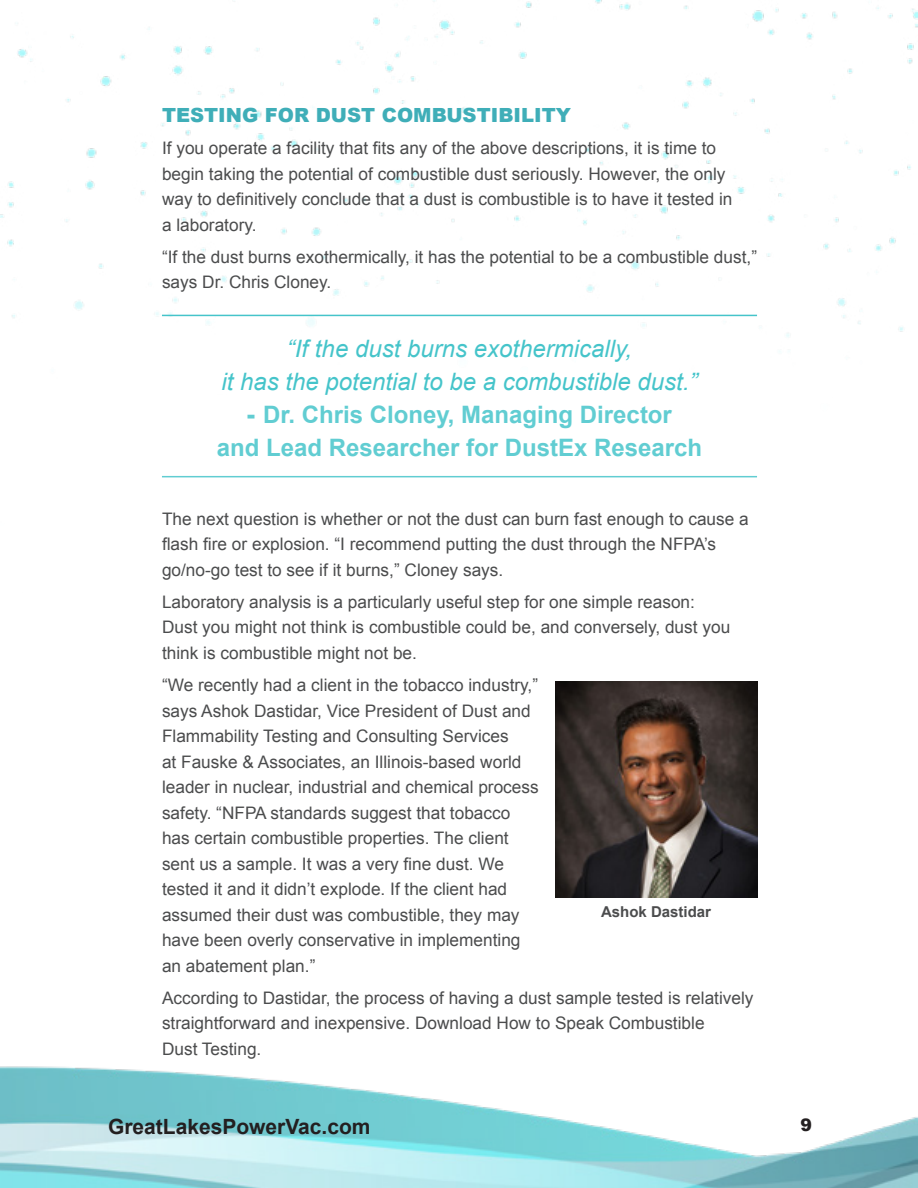
<style>
.page{position:relative;width:918px;height:1188px;background:#fff}
.page>*{position:absolute;margin:0;border:0;box-sizing:border-box;transform-origin:0 0}
.t1{font:italic 24px/33px "Arial";color:#45c4ca;text-align:center}
.t2{font:700 24px/33px "Arial";color:#61cdd2;text-align:center}
.t3{font:700 21px "Arial";color:#231f20}
.t4{font:900 19.5px "Arial";color:#3faeb8}
.t5{font:17.25px/25.5px "Arial";color:#4b4c4d}
.t6{font:900 17.25px "Arial";color:#231f20}
.t7{font:700 15px "Arial";color:#4b4c4d}
.s1{font-weight:900}
</style>
<div class="page">
<img style="left:0;top:0;width:918px;height:1188px">
<hr style="left:162px;top:315px;width:595px;height:1px;background:#45c4ca">
<hr style="left:162px;top:476px;width:595px;height:1px;background:#61cdd2">
<img style="left:555px;top:681px;width:202px;height:216px">
<p class="t4" style="left:162px;top:101px;width:410px">TESTING FOR DUST COMBUSTIBILITY</p>
<p class="t5" style="left:162px;top:136px;width:572px">If you operate a facility that fits any of the above descriptions, it is time to begin taking the potential of combustible dust seriously. However, the only way to definitively conclude that a dust is combustible is to have it tested in a laboratory.</p>
<p class="t5" style="left:162px;top:244px;width:597px">“If the dust burns exothermically, it has the potential to be a combustible dust,” says Dr. Chris Cloney.</p>
<p class="t1" style="left:221px;top:332px;width:478px">“If the dust burns exothermically,<br>it has the potential to be a combustible dust.”</p>
<p class="t2" style="left:217px;top:399px;width:487px"><span class="s1">-</span> Dr. Chris Cloney, Managing Director<br>and Lead Researcher for DustEx Research</p>
<p class="t5" style="left:162px;top:506px;width:588px">The next question is whether or not the dust can burn fast enough to cause a flash fire or explosion. “I recommend putting the dust through the NFPA’s go/no-go test to see if it burns,” Cloney says.</p>
<p class="t5" style="left:162px;top:589px;width:570px">Laboratory analysis is a particularly useful step for one simple reason:<br>Dust you might not think is combustible could be, and conversely, dust you think is combustible might not be.</p>
<p class="t5" style="left:162px;top:673px;width:378px">“We recently had a client in the tobacco industry,” says Ashok Dastidar, Vice President of Dust and Flammability Testing and Consulting Services<br>at Fauske &amp; Associates, an Illinois-based world leader in nuclear, industrial and chemical process safety. “NFPA standards suggest that tobacco has certain combustible properties. The client sent us a sample. It was a very fine dust. We tested it and it didn’t explode. If the client had assumed their dust was combustible, they may have been overly conservative in implementing an abatement plan.”</p>
<p class="t5" style="left:162px;top:985px;width:593px">According to Dastidar, the process of having a dust sample tested is relatively straightforward and inexpensive. Download How to Speak Combustible<br>Dust Testing.</p>
<p class="t7" style="left:601px;top:902px;width:112px">Ashok Dastidar</p>
<p class="t3" style="left:108px;top:1113px;width:264px">GreatLakesPowerVac.com</p>
<p class="t6" style="left:801px;top:1112px;width:13px">9</p>
</div>
